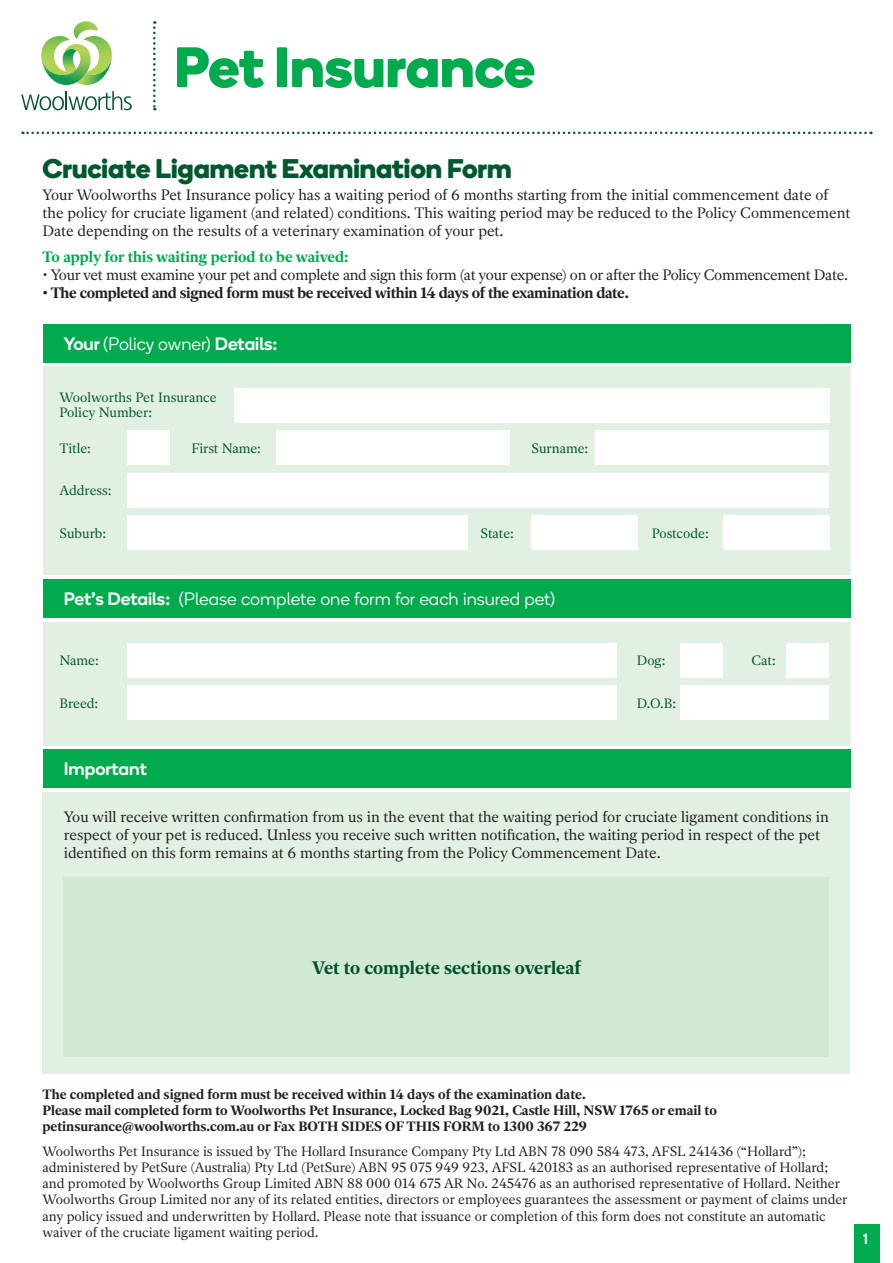
<style>
.page{position:relative;width:893px;height:1263px;background:#fff}
.page>*{position:absolute;margin:0;border:0;box-sizing:border-box;transform-origin:0 0}
.t1{font:700 57px "Fresh Sans";color:#00ab4d}
.t2{font:700 27px "Fresh Sans";color:#00582c}
.t3{font:18px "Fresh Sans";color:#fff}
.t4{font:700 18px "Fresh Serif";color:#00502e}
.t5{font:500 18px "Fresh Sans";color:#fff}
.t6{font:15px/18px "Fresh Serif";color:#231f20}
.t7{font:15px "Fresh Serif";letter-spacing:-.02em;color:#231f20}
.t8{font:700 15px "Fresh Serif";letter-spacing:-.02em;color:#231f20}
.t9{font:700 15px "Fresh Serif";color:#00ab4d}
.t10{font:500 15px "Fresh Sans";color:#fff}
.t11{font:13.5px/16.2px "Fresh Serif";color:#231f20}
.t12{font:700 13.5px/16.2px "Fresh Serif";color:#231f20}
.t13{font:13.5px/15px "Fresh Serif";color:#00582c}
.s1{font-weight:500}
</style>
<div class="page">
<div style="left:43px;top:367px;width:807px;height:208px;background:#e2f0e3"></div>
<div style="left:43px;top:622px;width:807px;height:123px;background:#e2f0e3"></div>
<div style="left:43px;top:792px;width:807px;height:282px;background:#e2f0e3"></div>
<div style="left:64px;top:877px;width:765px;height:180px;background:#d1e9d3"></div>
<div style="left:43px;top:324px;width:807px;height:38px;background:#00ab4d"></div>
<div style="left:43px;top:579px;width:807px;height:39px;background:#00ab4d"></div>
<div style="left:43px;top:749px;width:807px;height:39px;background:#00ab4d"></div>
<div style="left:234px;top:388px;width:595px;height:34px;background:#fff"></div>
<div style="left:128px;top:643px;width:489px;height:34px;background:#fff"></div>
<div style="left:276px;top:431px;width:234px;height:34px;background:#fff"></div>
<div style="left:595px;top:431px;width:234px;height:34px;background:#fff"></div>
<div style="left:128px;top:473px;width:701px;height:34px;background:#fff"></div>
<div style="left:128px;top:686px;width:489px;height:34px;background:#fff"></div>
<div style="left:128px;top:516px;width:340px;height:34px;background:#fff"></div>
<div style="left:128px;top:431px;width:42px;height:34px;background:#fff"></div>
<div style="left:723px;top:516px;width:106px;height:34px;background:#fff"></div>
<div style="left:680px;top:686px;width:149px;height:34px;background:#fff"></div>
<div style="left:787px;top:643px;width:42px;height:34px;background:#fff"></div>
<div style="left:680px;top:643px;width:43px;height:34px;background:#fff"></div>
<div style="left:531px;top:516px;width:107px;height:34px;background:#fff"></div>
<div style="left:855px;top:1225px;width:25px;height:38px;background:#00ab4d"></div>
<svg style="left:21px;top:91px;width:111px;height:19px"></svg>
<svg style="left:41px;top:21px;width:71px;height:64px"></svg>
<svg style="left:22px;top:132px;width:849px;height:2px"></svg>
<svg style="left:153px;top:21px;width:3px;height:89px"></svg>
<p class="t1" style="left:174px;top:26px;width:362px">Pet Insurance</p>
<p class="t2" style="left:43px;top:149px;width:471px">Cruciate Ligament Examination Form</p>
<p class="t6" style="left:43px;top:186px;width:809px">Your Woolworths Pet Insurance policy has a waiting period of 6 months starting from the initial commencement date of the policy for cruciate ligament (and related) conditions. This waiting period may be reduced to the Policy Commencement<br>Date depending on the results of a veterinary examination of your pet.</p>
<p class="t9" style="left:43px;top:248px;width:308px">To apply for this waiting period to be waived:</p>
<p class="t7" style="left:43px;top:266px;width:807px">• Your vet must examine your pet and complete and sign this form (at your expense) on or after the Policy Commencement Date.</p>
<p class="t8" style="left:43px;top:284px;width:588px">• The completed and signed form must be received within 14 days of the examination date.</p>
<p class="t3" style="left:64px;top:333px;width:215px"><span class="s1">Your</span> (Policy owner) <span class="s1">Details:</span></p>
<p class="t13" style="left:60px;top:391px;width:159px">Woolworths Pet Insurance<br>Policy Number:</p>
<p class="t13" style="left:60px;top:441px;width:33px">Title:</p>
<p class="t13" style="left:60px;top:483px;width:54px">Address:</p>
<p class="t13" style="left:191px;top:441px;width:71px">First Name:</p>
<p class="t13" style="left:531px;top:441px;width:58px">Surname:</p>
<p class="t13" style="left:60px;top:526px;width:48px">Suburb:</p>
<p class="t13" style="left:480px;top:526px;width:35px">State:</p>
<p class="t13" style="left:652px;top:526px;width:59px">Postcode:</p>
<p class="t3" style="left:64px;top:588px;width:493px"><span class="s1">Pet’s Details:</span> (Please complete one form for each insured pet)</p>
<p class="t13" style="left:60px;top:653px;width:41px">Name:</p>
<p class="t13" style="left:637px;top:653px;width:30px">Dog:</p>
<p class="t13" style="left:752px;top:653px;width:26px">Cat:</p>
<p class="t13" style="left:60px;top:696px;width:40px">Breed:</p>
<p class="t13" style="left:637px;top:696px;width:41px">D.O.B:</p>
<p class="t5" style="left:64px;top:757px;width:85px">Important</p>
<p class="t6" style="left:64px;top:809px;width:766px">You will receive written confirmation from us in the event that the waiting period for cruciate ligament conditions in respect of your pet is reduced. Unless you receive such written notification, the waiting period in respect of the pet identified on this form remains at 6 months starting from the Policy Commencement Date.</p>
<p class="t4" style="left:312px;top:956px;width:270px">Vet to complete sections overleaf</p>
<p class="t12" style="left:43px;top:1086px;width:545px">The completed and signed form must be received within 14 days of the examination date.</p>
<p class="t12" style="left:43px;top:1103px;width:676px">Please mail completed form to Woolworths Pet Insurance, Locked Bag 9021, Castle Hill, NSW 1765 or email to petinsurance@woolworths.com.au or Fax BOTH SIDES OF THIS FORM to 1300 367 229</p>
<p class="t11" style="left:43px;top:1143px;width:806px">Woolworths Pet Insurance is issued by The Hollard Insurance Company Pty Ltd ABN 78 090 584 473, AFSL 241436 (“Hollard”); administered by PetSure (Australia) Pty Ltd (PetSure) ABN 95 075 949 923, AFSL 420183 as an authorised representative of Hollard; and promoted by Woolworths Group Limited ABN 88 000 014 675 AR No. 245476 as an authorised representative of Hollard. Neither Woolworths Group Limited nor any of its related entities, directors or employees guarantees the assessment or payment of claims under any policy issued and underwritten by Hollard. Please note that issuance or completion of this form does not constitute an automatic waiver of the cruciate ligament waiting period.</p>
<p class="t10" style="left:863px;top:1229px;width:6px">1</p>
</div>
